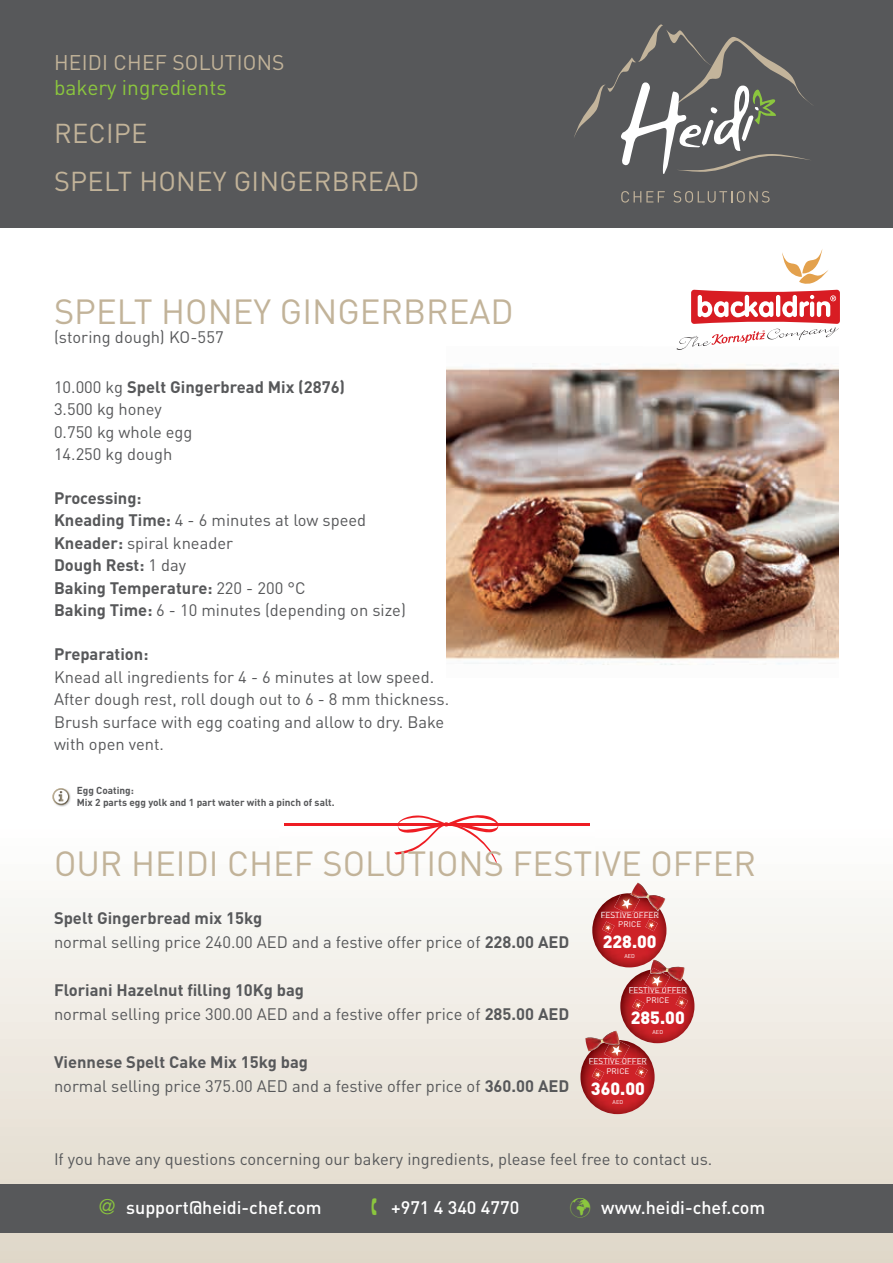
<style>
.page{position:relative;width:893px;height:1263px;background:#fff}
.page>*{position:absolute;margin:0;border:0;box-sizing:border-box;transform-origin:0 0}
.t1{font:34.5px "DIN";color:#c2b399}
.t2{font:27px/48px "DIN Pro";letter-spacing:.01em;color:#c2b399}
.t3{font:21px "DIN Pro";letter-spacing:.01em;color:#c2b399}
.t4{font:21px "DIN Pro";color:#8bc63e}
.t5{font:500 18px "DIN Pro";color:#fff}
.t6{font:900 17.55px "DIN Pro";color:#fff}
.t7{font:16.5px/22.5px "DIN";color:#57585a}
.t8{font:700 16.5px "DIN";color:#57585a}
.t9{font:700 10.05px/12px "DIN";color:#57585a}
.t10{font:8.1px/9.8px "DIN Pro";letter-spacing:.01em;color:#fff;text-align:center}
.t11{font:5.55px "DIN Pro";letter-spacing:.01em;color:#fff}
.s1{font-weight:700}
.s2{font-family:"Avenir";font-weight:400;font-size:21px;color:#8bc63e}
.s3{color:#8bc63e}
</style>
<div class="page">
<svg style="left:0;top:898px;width:893px;height:365px"></svg>
<div style="left:0;top:0;width:893px;height:227px;background:#57585a"></div>
<div style="left:0;top:1184px;width:893px;height:49px;background:#57585a"></div>
<svg style="left:574px;top:24px;width:238px;height:150px"></svg>
<svg style="left:621px;top:191px;width:44px;height:12px"></svg>
<svg style="left:673px;top:191px;width:97px;height:12px"></svg>
<img style="left:446px;top:363px;width:393px;height:302px">
<svg style="left:676px;top:249px;width:164px;height:101px"></svg>
<img style="left:57px;top:792px;width:14px;height:15px">
<img style="left:53px;top:788px;width:16px;height:17px">
<svg style="left:54px;top:790px;width:14px;height:14px"></svg>
<img style="left:592px;top:896px;width:74px;height:71px">
<img style="left:602px;top:912px;width:19px;height:6px">
<img style="left:620px;top:970px;width:74px;height:73px">
<img style="left:630px;top:987px;width:57px;height:6px">
<img style="left:632px;top:1011px;width:52px;height:13px">
<img style="left:580px;top:1040px;width:75px;height:74px">
<img style="left:623px;top:1058px;width:24px;height:6px">
<img style="left:614px;top:894px;width:7px;height:18px">
<svg style="left:602px;top:921px;width:12px;height:13px"></svg>
<svg style="left:621px;top:882px;width:44px;height:49px"></svg>
<img style="left:644px;top:973px;width:6px;height:14px">
<img style="left:650px;top:987px;width:14px;height:6px">
<svg style="left:650px;top:959px;width:35px;height:28px"></svg>
<svg style="left:632px;top:999px;width:13px;height:12px"></svg>
<svg style="left:676px;top:996px;width:12px;height:13px"></svg>
<img style="left:623px;top:1040px;width:7px;height:18px">
<svg style="left:635px;top:1066px;width:13px;height:12px"></svg>
<svg style="left:585px;top:1030px;width:38px;height:51px"></svg>
<hr style="left:284px;top:823px;width:305px;height:3px;background:#ee1d23">
<svg style="left:394px;top:815px;width:105px;height:49px"></svg>
<p class="t3" style="left:54px;top:48px;width:232px">HEIDI CHEF SOLUTIONS</p>
<p class="t4" style="left:54px;top:73px;width:174px">bakery ingredients</p>
<h2 class="t2" style="left:54px;top:108px;width:367px">RECIPE<br>SPELT HONEY GINGERBREAD</h2>
<h1 class="t1" style="left:54px;top:290px;width:461px">SPELT HONEY GINGERBREAD</h1>
<p class="t7" style="left:54px;top:326px;width:171px">(storing dough) KO-557</p>
<p class="t7" style="left:54px;top:375px;width:293px">10.000 kg <span class="s1">Spelt Gingerbread Mix (2876)<br></span>3.500 kg honey<br>0.750 kg whole egg<br>14.250 kg dough</p>
<p class="t7" style="left:54px;top:486px;width:353px"><span class="s1">Processing:<br>Kneading Time:</span> 4 - 6 minutes at low speed<br><span class="s1">Kneader:</span> spiral kneader<br><span class="s1">Dough Rest:</span> 1 day<br><span class="s1">Baking Temperature:</span> 220 - 200 °C<br><span class="s1">Baking Time:</span> 6 - 10 minutes (depending on size)</p>
<p class="t8" style="left:54px;top:643px;width:96px">Preparation:</p>
<p class="t7" style="left:54px;top:665px;width:397px">Knead all ingredients for 4 - 6 minutes at low speed.<br>After dough rest, roll dough out to 6 - 8 mm thickness.<br>Brush surface with egg coating and allow to dry. Bake with open vent.</p>
<p class="t9" style="left:77px;top:784px;width:259px">Egg Coating:<br>Mix 2 parts egg yolk and 1 part water with a pinch of salt.</p>
<h1 class="t1" style="left:54px;top:842px;width:704px">OUR HEIDI CHEF SOLUTIONS FESTIVE OFFER</h1>
<p class="t7" style="left:54px;top:906px;width:517px;line-height:24px"><span class="s1">Spelt Gingerbread mix 15kg<br></span>normal selling price 240.00 AED and a festive offer price of <span class="s1">228.00 AED</span></p>
<p class="t7" style="left:54px;top:978px;width:517px;line-height:24px"><span class="s1">Floriani Hazelnut filling 10Kg bag<br></span>normal selling price 300.00 AED and a festive offer price of <span class="s1">285.00 AED</span></p>
<p class="t7" style="left:54px;top:1050px;width:517px;line-height:24px"><span class="s1">Viennese Spelt Cake Mix 15kg bag<br></span>normal selling price 375.00 AED and a festive offer price of <span class="s1">360.00 AED</span></p>
<p class="t10" style="left:601px;top:909px;width:60px">FESTIVE OFFER<br>PRICE</p>
<p class="t6" style="left:603px;top:930px;width:55px">228.00</p>
<p class="t11" style="left:624px;top:952px;width:12px">AED</p>
<p class="t10" style="left:629px;top:985px;width:60px">FESTIVE OFFER<br>PRICE</p>
<p class="t6" style="left:631px;top:1006px;width:55px">285.00</p>
<p class="t11" style="left:652px;top:1028px;width:12px">AED</p>
<p class="t10" style="left:589px;top:1056px;width:60px">FESTIVE OFFER<br>PRICE</p>
<p class="t6" style="left:591px;top:1077px;width:55px">360.00</p>
<p class="t11" style="left:613px;top:1099px;width:12px">AED</p>
<p class="t7" style="left:54px;top:1148px;width:660px">If you have any questions concerning our bakery ingredients, please feel free to contact us.</p>
<p class="t5" style="left:99px;top:1195px;width:224px"><span class="s2">@</span> support@heidi-chef.com</p>
<p class="t5" style="left:391px;top:1195px;width:130px">+971 4 340 4770</p>
<p class="t5" style="left:570px;top:1195px;width:197px"><span class="s3">✓</span> www.heidi-chef.com</p>
</div>
